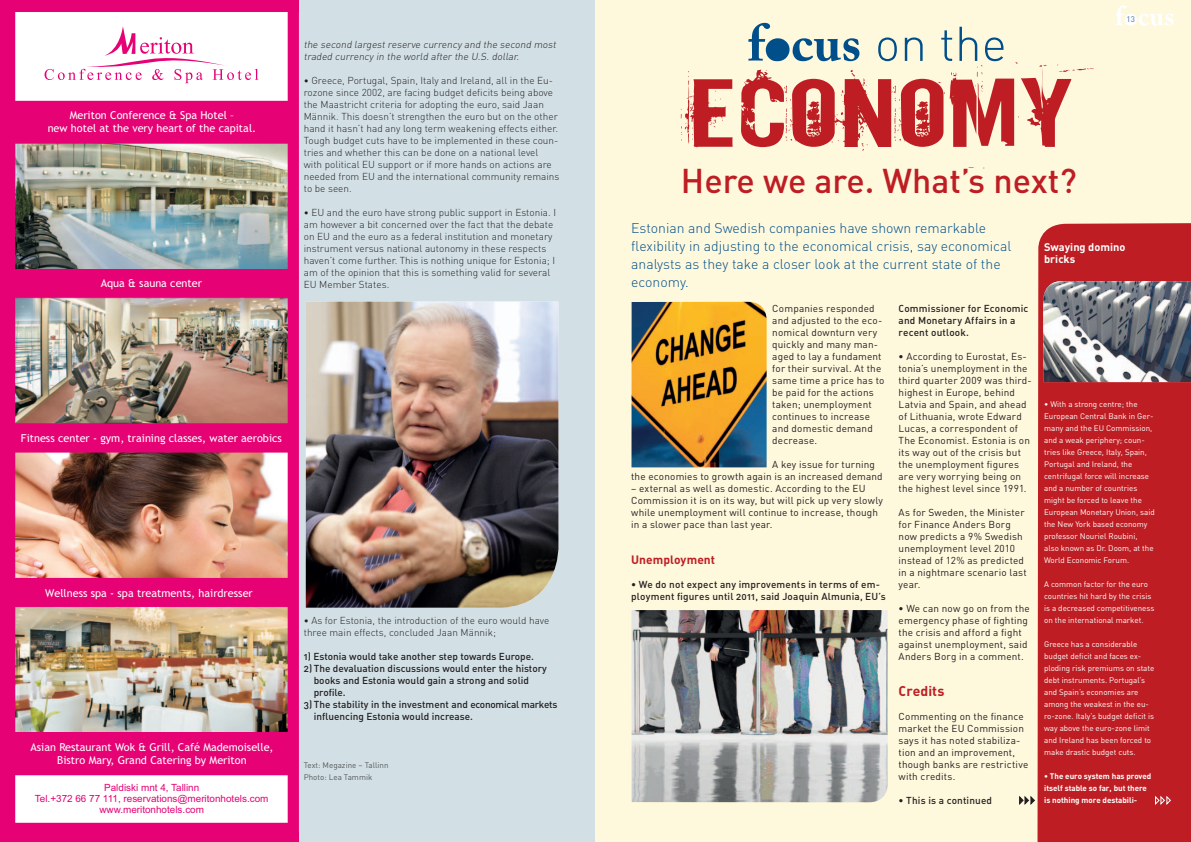
<style>
.page{position:relative;width:1191px;height:842px;background:#fff}
.page>*{position:absolute;margin:0;border:0;box-sizing:border-box;transform-origin:0 0}
.t1{font:34px "DIN Medium Alternate";color:#be1e23}
.t2{font:300 14px/18px "DIN";color:#004f8a}
.t3{font:700 14px "DIN";color:#be1e23}
.t4{font:700 12px "DIN";letter-spacing:.005em;color:#be1e23}
.t5{font:700 11px/12px "DIN";color:#fff}
.t6{font:10.9px/12.6px "Trebuchet MS";color:#fff;text-align:center}
.t7{font:10px/12px "DIN";letter-spacing:.015em;color:#231f20}
.t8{font:300 10px/12px "DIN";color:#231f20}
.t9{font:10px/12px "DIN Medium Alternate";color:#231f20}
.t10{font:italic 300 10px/12px "DIN";color:#231f20}
.t11{font:9.9px/11.1px "Arial";color:#e60275;text-align:center}
.t12{font:8px/12px "DIN";color:#fff}
.t13{font:700 8px/12px "DIN";color:#fff}
.t14{font:8px/12px "DIN";color:#57585a}
.t15{font:8px "DIN";color:#3d72a6}
.s1{font-size:9.3px}
.s2{font-family:"DIN Medium Alternate"}
</style>
<div class="page">
<div style="left:294px;top:0;width:303px;height:842px;background:#d2e0e5"></div>
<img style="left:306px;top:302px;width:253px;height:306px">
<img style="left:7px;top:12px;width:291px;height:820px">
<div style="left:0;top:0;width:298px;height:12px;background:#e60275"></div>
<div style="left:0;top:832px;width:298px;height:10px;background:#e60275"></div>
<div style="left:0;top:0;width:7px;height:842px;background:#e60275"></div>
<div style="left:595px;top:0;width:596px;height:842px;background:#fef8dd"></div>
<img style="left:631px;top:302px;width:135px;height:165px">
<svg style="left:680px;top:71px;width:52px;height:76px"></svg>
<svg style="left:741px;top:23px;width:352px;height:145px"></svg>
<div style="left:1037px;top:223px;width:154px;height:619px;background:#be1e23"></div>
<img style="left:631px;top:610px;width:256px;height:192px">
<img style="left:1043px;top:281px;width:148px;height:101px">
<svg style="left:1154px;top:794px;width:17px;height:12px"></svg>
<svg style="left:1019px;top:796px;width:16px;height:9px"></svg>
<svg style="left:1115px;top:5px;width:58px;height:21px"></svg>
<p class="t6" style="left:48px;top:110px;width:210px">Meriton Conference &amp; Spa Hotel –<br>new hotel at the very heart of the capital.</p>
<p class="t6" style="left:101px;top:277px;width:103px">Aqua &amp; sauna center</p>
<p class="t10" style="left:304px;top:38px;width:255px">the second largest reserve currency and the second most traded currency in the world after the U.S. dollar.</p>
<p class="t8" style="left:304px;top:74px;width:257px"><span class="s1">•</span> Greece, Portugal, Spain, Italy and Ireland, all in the Eu&shy;rozone since 2002, are facing budget deficits being above the Maastricht criteria for adopting the euro, said Jaan Männik. This doesn’t strengthen the euro but on the other hand it hasn’t had any long term weakening effects either.<br>Tough budget cuts have to be implemented in these coun&shy;tries and whether this can be done on a national level<br>with political EU support or if more hands on actions are needed from EU and the international community remains to be seen.</p>
<p class="t8" style="left:304px;top:206px;width:254px"><span class="s1">•</span> EU and the euro have strong public support in Estonia. I am however a bit concerned over the fact that the debate on EU and the euro as a federal institution and monetary instrument versus national autonomy in these respects haven’t come further. This is nothing unique for Estonia; I am of the opinion that this is something valid for several EU Member States.</p>
<p class="t6" style="left:21px;top:433px;width:262px">Fitness center - gym, training classes, water aerobics</p>
<p class="t6" style="left:45px;top:587px;width:209px">Wellness spa - spa treatments, hairdresser</p>
<p class="t6" style="left:30px;top:741px;width:245px">Asian Restaurant Wok &amp; Grill, Café Mademoiselle,<br>Bistro Mary, Grand Catering by Meriton</p>
<p class="t11" style="left:35px;top:783px;width:235px">Paldiski mnt 4, Tallinn<br>Tel.+372 66 77 111, reservations@meritonhotels.com www.meritonhotels.com</p>
<p class="t8" style="left:304px;top:614px;width:247px"><span class="s1">•</span> As for Estonia, the introduction of the euro would have three main effects, concluded Jaan Männik;</p>
<p class="t9" style="left:304px;top:650px;width:232px">1) Estonia would take another step towards Europe.</p>
<p class="t9" style="left:314px;top:662px;width:235px;text-indent:-10px">2) The devaluation discussions would enter the history books and Estonia would gain a strong and solid profile.</p>
<p class="t9" style="left:314px;top:698px;width:245px;text-indent:-10px">3) The stability in the investment and economical markets influencing Estonia would increase.</p>
<p class="t14" style="left:304px;top:759px;width:86px">Text: Megazine – Tallinn<br>Photo: Lea Tammik</p>
<p class="t15" style="left:1126px;top:15px;width:10px">13</p>
<h1 class="t1" style="left:681px;top:159px;width:397px">Here we are. What’s next?</h1>
<h2 class="t2" style="left:631px;top:218px;width:382px">Estonian and Swedish companies have shown remarkable flexibility in adjusting to the economical crisis, say economical analysts as they take a closer look at the current state of the economy.</h2>
<p class="t5" style="left:1044px;top:240px;width:83px">Swaying domino bricks</p>
<p class="t7" style="left:772px;top:302px;width:114px">Companies responded and adjusted to the eco&shy;nomical downturn very quickly and many man&shy;aged to lay a fundament for their survival. At the same time a price has to be paid for the actions taken; unemployment continues to increase and domestic demand decrease.</p>
<p class="t7" style="left:631px;top:458px;width:253px;text-indent:141px">A key issue for turning the economies to growth again is an increased demand</p>
<p class="t7" style="left:631px;top:482px;width:253px">– external as well as domestic. According to the EU Commission it is on its way, but will pick up very slowly while unemployment will continue to increase, though in a slower pace than last year.</p>
<p class="t4" style="left:631px;top:552px;width:85px">Unemployment</p>
<p class="t9" style="left:631px;top:578px;width:256px">• We do not expect any improvements in terms of em&shy;ployment figures until 2011, said Joaquin Almunia, EU’s</p>
<p class="t9" style="left:898px;top:302px;width:131px">Commissioner for Economic and Monetary Affairs in a recent outlook.</p>
<p class="t7" style="left:898px;top:350px;width:135px"><span class="s2">•</span> According to Eurostat, Es&shy;tonia’s unemployment in the third quarter 2009 was third&shy;highest in Europe, behind<br>Latvia and Spain, and ahead of Lithuania, wrote Edward<br>Lucas, a correspondent of<br>The Economist. Estonia is on its way out of the crisis but the unemployment figures are very worrying being on the highest level since 1991.</p>
<p class="t7" style="left:898px;top:506px;width:130px">As for Sweden, the Minister for Finance Anders Borg now predicts a 9% Swedish unemployment level 2010 instead of 12% as predicted in a nightmare scenario last year.</p>
<p class="t7" style="left:898px;top:602px;width:133px"><span class="s2">•</span> We can now go on from the emergency phase of fighting the crisis and afford a fight against unemployment, said<br>Anders Borg in a comment.</p>
<h2 class="t3" style="left:898px;top:681px;width:47px">Credits</h2>
<p class="t7" style="left:898px;top:710px;width:131px">Commenting on the finance market the EU Commission says it has noted stabiliza&shy;tion and an improvement, though banks are restrictive with credits.</p>
<p class="t9" style="left:898px;top:794px;width:95px">• This is a continued</p>
<p class="t12" style="left:1044px;top:398px;width:112px">• With a strong centre; the<br>European Central Bank in Ger&shy;many and the EU Commission, and a weak periphery; coun&shy;tries like Greece, Italy, Spain,<br>Portugal and Ireland, the centrifugal force will increase and a number of countries might be forced to leave the<br>European Monetary Union, said the New York based economy professor Nouriel Roubini,<br>also known as Dr. Doom, at the<br>World Economic Forum.</p>
<p class="t12" style="left:1044px;top:578px;width:112px">A common factor for the euro countries hit hard by the crisis is a decreased competitiveness on the international market.</p>
<p class="t12" style="left:1044px;top:638px;width:112px">Greece has a considerable budget deficit and faces ex&shy;ploding risk premiums on state debt instruments. Portugal’s and Spain’s economies are among the weakest in the eu&shy;ro-zone. Italy’s budget deficit is way above the euro-zone limit and Ireland has been forced to make drastic budget cuts.</p>
<p class="t13" style="left:1044px;top:769px;width:109px">• The euro system has proved itself stable so far, but there is nothing more destabili-</p>
</div>
